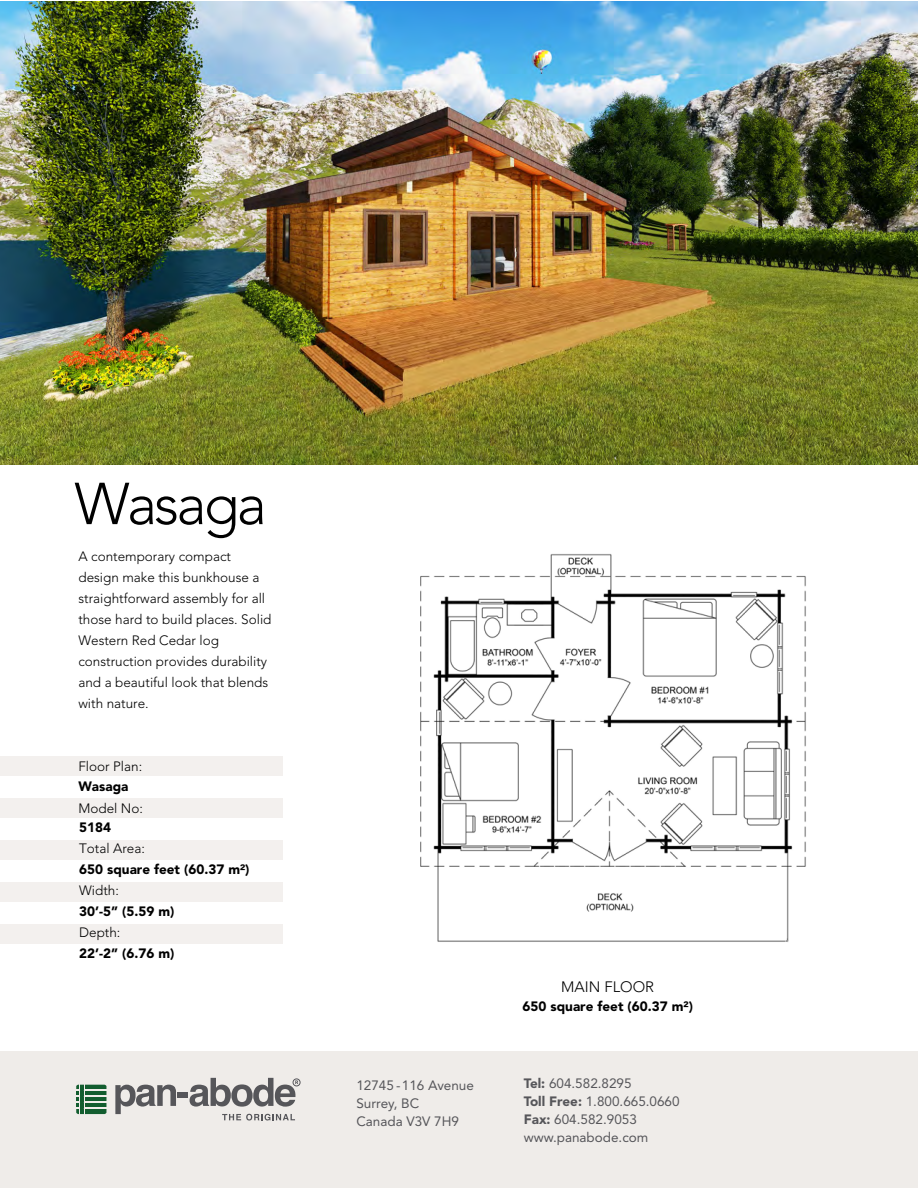
<style>
.page{position:relative;width:918px;height:1188px;background:#fff}
.page>*{position:absolute;margin:0;border:0;box-sizing:border-box;transform-origin:0 0}
.t1{font:300 58.5px "Avenir LT Std";letter-spacing:-.05em;color:#000}
.t2{font:300 15px "Avenir LT Std";color:#000}
.t3{font:300 13.5px/21px "Avenir LT Std";color:#000}
.t4{font:13.5px "Avenir LT Std";color:#56565a}
.t5{font:900 13.5px/20.9px "Avenir LT Std";color:#000}
.s1{font-weight:900}
.s2{font-weight:300}
</style>
<div class="page">
<div style="left:0;top:756px;width:283px;height:20px;background:#f3f0ee"></div>
<div style="left:0;top:798px;width:283px;height:20px;background:#f3f0ee"></div>
<div style="left:0;top:840px;width:283px;height:20px;background:#f3f0ee"></div>
<div style="left:0;top:882px;width:283px;height:20px;background:#f3f0ee"></div>
<div style="left:0;top:924px;width:283px;height:20px;background:#f3f0ee"></div>
<img style="left:0;top:1px;width:918px;height:463px">
<img style="left:420px;top:554px;width:386px;height:388px">
<div style="left:0;top:1052px;width:918px;height:136px;background:#efece9"></div>
<svg style="left:115px;top:1085px;width:61px;height:29px"></svg>
<div style="left:177px;top:1092px;width:11px;height:6px;background:#56565a"></div>
<svg style="left:190px;top:1078px;width:111px;height:29px"></svg>
<svg style="left:222px;top:1114px;width:73px;height:7px"></svg>
<svg style="left:76px;top:1085px;width:31px;height:29px"></svg>
<p class="t1" style="left:74px;top:470px;width:194px">Wasaga</p>
<p class="t3" style="left:78px;top:546px;width:195px">A contemporary compact design make this bunkhouse a straightforward assembly for all those hard to build places. Solid<br>Western Red Cedar log construction provides durability and a beautiful look that blends with nature.</p>
<p class="t3" style="left:78px;top:756px;width:65px;line-height:20px">Floor Plan:<br><span class="s1">Wasaga</span></p>
<p class="t3" style="left:78px;top:798px;width:66px">Model No:</p>
<p class="t5" style="left:79px;top:817px;width:172px">5184<br><span class="s2">Total Area:<br></span>650 square feet (60.37 m²)<br><span class="s2">Width:<br></span>30’-5” (5.59 m)<br><span class="s2">Depth:<br></span>22’-2” (6.76 m)</p>
<p class="t4" style="left:356px;top:1078px;width:119px">12745 - 116 Avenue</p>
<p class="t4" style="left:356px;top:1096px;width:64px">Surrey, BC</p>
<p class="t4" style="left:356px;top:1114px;width:104px">Canada V3V 7H9</p>
<p class="t2" style="left:561px;top:978px;width:94px">MAIN FLOOR</p>
<p class="t5" style="left:523px;top:996px;width:172px">650 square feet (60.37 m²)</p>
<p class="t4" style="left:524px;top:1076px;width:109px"><span class="s1">Tel:</span> 604.582.8295</p>
<p class="t4" style="left:524px;top:1094px;width:157px"><span class="s1">Toll Free:</span> 1.800.665.0660</p>
<p class="t4" style="left:524px;top:1112px;width:115px"><span class="s1">Fax:</span> 604.582.9053</p>
<p class="t4" style="left:524px;top:1130px;width:126px">www.panabode.com</p>
</div>
